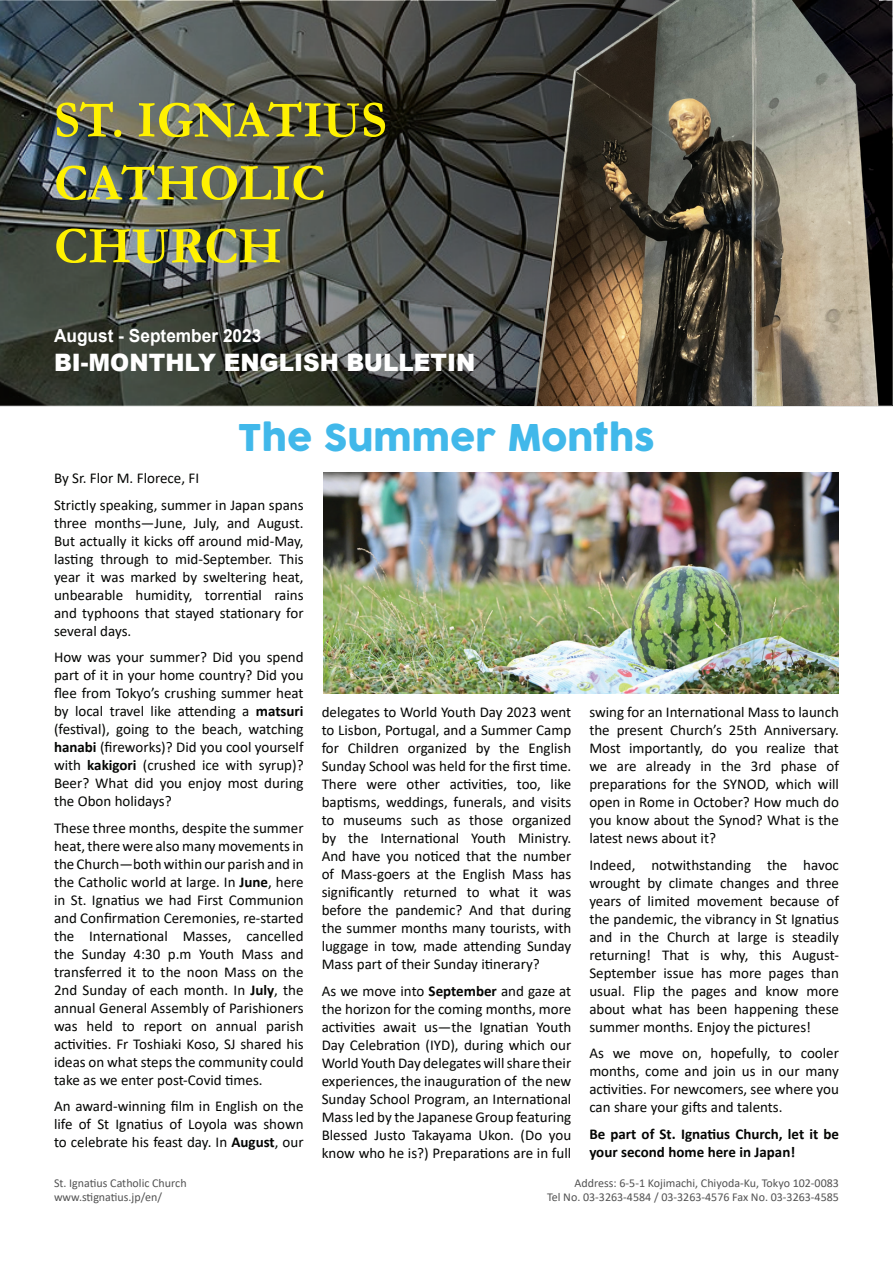
<style>
.page{position:relative;width:893px;height:1263px;background:#fff}
.page>*{position:absolute;margin:0;border:0;box-sizing:border-box;transform-origin:0 0}
.t1{font:700 52.5px/63px "Garamond";color:#fff101;scale:.96 1}
.t2{font:36px "Cocogoose";color:#41b8ea}
.t3{font:900 24px "Arial";color:#fff;scale:.96 1}
.t4{font:700 18px "Arial";color:#fff;scale:.96 1}
.t5{font:15px/18px "Calibri";color:#040503;text-align:justify}
.t6{font:700 15px/18px "Calibri";color:#040503}
.t7{font:12px/14.4px "Calibri";color:#535353}
.s1{font-weight:700}
</style>
<div class="page">
<img style="left:0;top:1px;width:892px;height:404px">
<img style="left:496px;top:0;width:382px;height:405px">
<img style="left:323px;top:472px;width:516px;height:221px">
<h1 class="t1" style="left:54px;top:89px;width:348px">ST. IGNATIUS<br>CATHOLIC<br>CHURCH</h1>
<p class="t4" style="left:54px;top:323px;width:218px">August - September 2023</p>
<h3 class="t3" style="left:54px;top:345px;width:440px">BI-MONTHLY ENGLISH BULLETIN</h3>
<h2 class="t2" style="left:238px;top:412px;width:419px">The Summer Months</h2>
<p class="t5" style="left:54px;top:465px;width:251px;line-height:26.5px">By Sr. Flor M. Florece, FI<br>Strictly speaking, summer in Japan spans</p>
<p class="t5" style="left:54px;top:513px;width:251px">three months—June, July, and August.<br>But actually it kicks off around mid-May, lasting through to mid-September. This year it was marked by sweltering heat, unbearable humidity, torrential rains and typhoons that stayed stationary for several days.</p>
<p class="t5" style="left:54px;top:648px;width:251px">How was your summer? Did you spend part of it in your home country? Did you flee from Tokyo’s crushing summer heat by local travel like attending a <span class="s1">matsuri </span>(festival), going to the beach, watching <span class="s1">hanabi</span> (fireworks)? Did you cool yourself with <span class="s1">kakigori</span> (crushed ice with syrup)?<br>Beer? What did you enjoy most during the Obon holidays?</p>
<p class="t5" style="left:54px;top:818px;width:251px">These three months, despite the summer heat, there were also many movements in the Church―both within our parish and in the Catholic world at large. In <span class="s1">June</span>, here in St. Ignatius we had First Communion and Confirmation Ceremonies, re-started the International Masses, cancelled the Sunday 4:30 p.m Youth Mass and transferred it to the noon Mass on the 2nd Sunday of each month. In <span class="s1">July</span>, the annual General Assembly of Parishioners was held to report on annual parish activities. Fr Toshiaki Koso, SJ shared his ideas on what steps the community could take as we enter post-Covid times.</p>
<p class="t5" style="left:54px;top:1097px;width:251px">An award-winning film in English on the life of St Ignatius of Loyola was shown to celebrate his feast day. In <span class="s1">August</span>, our</p>
<p class="t5" style="left:322px;top:703px;width:251px">delegates to World Youth Day 2023 went to Lisbon, Portugal, and a Summer Camp for Children organized by the English Sunday School was held for the first time.<br>There were other activities, too, like baptisms, weddings, funerals, and visits to museums such as those organized by the International Youth Ministry.<br>And have you noticed that the number of Mass-goers at the English Mass has significantly returned to what it was before the pandemic? And that during the summer months many tourists, with luggage in tow, made attending Sunday Mass part of their Sunday itinerary?</p>
<p class="t5" style="left:322px;top:981px;width:251px">As we move into <span class="s1">September</span> and gaze at the horizon for the coming months, more activities await us—the Ignatian Youth Day Celebration (IYD), during which our World Youth Day delegates will share their experiences, the inauguration of the new Sunday School Program, an International Mass led by the Japanese Group featuring Blessed Justo Takayama Ukon. (Do you know who he is?) Preparations are in full</p>
<p class="t5" style="left:589px;top:703px;width:251px">swing for an International Mass to launch the present Church’s 25th Anniversary.<br>Most importantly, do you realize that we are already in the 3rd phase of preparations for the SYNOD, which will open in Rome in October? How much do you know about the Synod? What is the latest news about it?</p>
<p class="t5" style="left:589px;top:855px;width:251px">Indeed, notwithstanding the havoc wrought by climate changes and three years of limited movement because of the pandemic, the vibrancy in St Ignatius and in the Church at large is steadily returning! That is why, this August-September issue has more pages than usual. Flip the pages and know more about what has been happening these summer months. Enjoy the pictures!</p>
<p class="t5" style="left:589px;top:1044px;width:251px">As we move on, hopefully, to cooler months, come and join us in our many activities. For newcomers, see where you can share your gifts and talents.</p>
<p class="t6" style="left:589px;top:1124px;width:251px">Be part of St. Ignatius Church, let it be your second home here in Japan!</p>
<p class="t7" style="left:54px;top:1175px;width:134px">St. Ignatius Catholic Church www.stignatius.jp/en/</p>
<p class="t7" style="left:547px;top:1175px;width:293px;text-align:right">Address: 6-5-1 Kojimachi, Chiyoda-Ku, Tokyo 102-0083<br>Tel No. 03-3263-4584 / 03-3263-4576 Fax No. 03-3263-4585</p>
</div>
